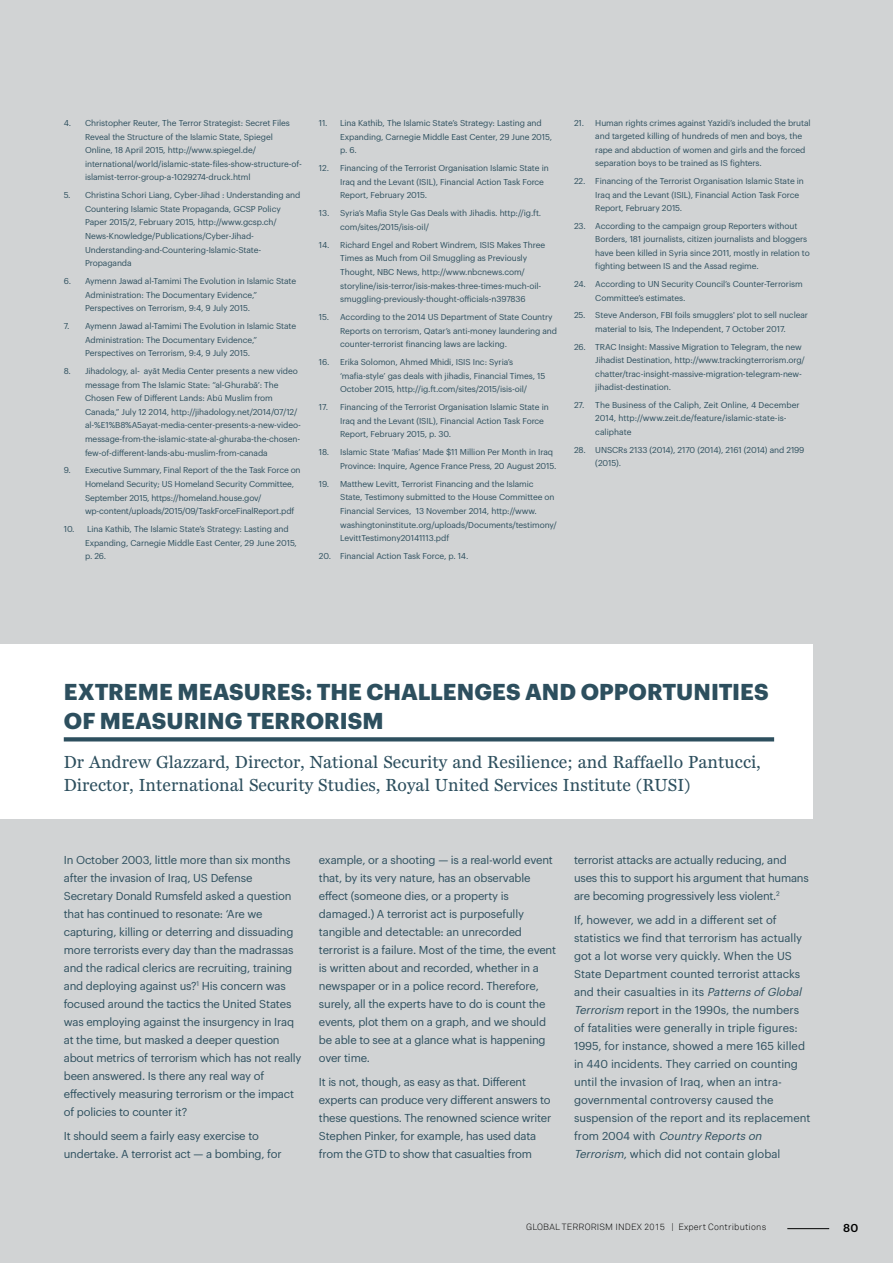
<style>
.page{position:relative;width:893px;height:1263px;background:#d1d3d4}
.page>*{position:absolute;margin:0;border:0;box-sizing:border-box;transform-origin:0 0}
.t1{font:700 22.5px/28.5px "Graphik";letter-spacing:.005em;color:#2d4f5e}
.t2{font:18px/22.5px "Miller Daily Two";letter-spacing:.005em;color:#2d4f5e}
.t3{font:11.25px/18px "Graphik";letter-spacing:-.015em;color:#2d4f5e}
.t4{font:500 11.25px "Graphik";color:#000}
.t5{font:300 9px "Akkurat";letter-spacing:.02em;color:#000}
.t6{font:8.4px/13.6px "Graphik";letter-spacing:-.01em;color:#2d4f5e}
.s1{font-style:italic}
</style>
<div class="page">
<div style="left:0;top:644px;width:812px;height:175px;background:#fff"></div>
<svg style="left:64px;top:737px;width:710px;height:4px;background:#395967"></svg>
<hr style="left:787px;top:1228px;width:42px;height:1px;background:#000">
<p class="t6" style="left:85px;top:115px;width:218px;text-indent:-21px">4. Christopher Reuter, The Terror Strategist: Secret Files Reveal the Structure of the Islamic State, Spiegel Online, 18 April 2015, http://www.spiegel.de/ international/world/islamic-state-files-show-structure-of&shy;islamist-terror-group-a-1029274-druck.html</p>
<p class="t6" style="left:85px;top:188px;width:217px;text-indent:-21px">5. Christina Schori Liang, Cyber-Jihad : Understanding and Countering Islamic State Propaganda, GCSP Policy Paper 2015/2, February 2015, http://www.gcsp.ch/ News-Knowledge/Publications/Cyber-Jihad-Understanding-and-Countering-Islamic-State-Propaganda</p>
<p class="t6" style="left:85px;top:273px;width:213px;text-indent:-21px">6. Aymenn Jawad al-Tamimi The Evolution in Islamic State<br>Administration: The Documentary Evidence,”<br>Perspectives on Terrorism, 9:4, 9 July 2015.</p>
<p class="t6" style="left:85px;top:318px;width:213px;text-indent:-21px">7. Aymenn Jawad al-Tamimi The Evolution in Islamic State<br>Administration: The Documentary Evidence,”<br>Perspectives on Terrorism, 9:4, 9 July 2015.</p>
<p class="t6" style="left:85px;top:363px;width:217px;text-indent:-21px">8. Jihadology, al-Ḥayāt Media Center presents a new video message from The Islamic State: “al-Ghurabā’: The Chosen Few of Different Lands: Abū Muslim from Canada,” July 12 2014, http://jihadology.net/2014/07/12/ al-%E1%B8%A5ayat-media-center-presents-a-new-video&shy;message-from-the-islamic-state-al-ghuraba-the-chosen&shy;few-of-different-lands-abu-muslim-from-canada</p>
<p class="t6" style="left:85px;top:463px;width:217px;text-indent:-21px">9. Executive Summary, Final Report of the the Task Force on Homeland Security; US Homeland Security Committee, September 2015, https://homeland.house.gov/ wp-content/uploads/2015/09/TaskForceFinalReport.pdf</p>
<p class="t6" style="left:85px;top:521px;width:213px;text-indent:-21px">10. Lina Kathib, The Islamic State’s Strategy: Lasting and<br>Expanding, Carnegie Middle East Center, 29 June 2015, p. 26.</p>
<p class="t6" style="left:340px;top:115px;width:213px;text-indent:-21px">11. Lina Kathib, The Islamic State’s Strategy: Lasting and<br>Expanding, Carnegie Middle East Center, 29 June 2015, p. 6.</p>
<p class="t6" style="left:340px;top:160px;width:210px;text-indent:-21px">12. Financing of the Terrorist Organisation Islamic State in<br>Iraq and the Levant (ISIL), Financial Action Task Force<br>Report, February 2015.</p>
<p class="t6" style="left:340px;top:206px;width:203px;text-indent:-21px">13. Syria’s Mafia Style Gas Deals with Jihadis. http://ig.ft. com/sites/2015/isis-oil/</p>
<p class="t6" style="left:340px;top:237px;width:206px;text-indent:-21px">14. Richard Engel and Robert Windrem, ISIS Makes Three Times as Much from Oil Smuggling as Previously Thought, NBC News, http://www.nbcnews.com/ storyline/isis-terror/isis-makes-three-times-much-oil&shy;smuggling-previously-thought-officials-n397836</p>
<p class="t6" style="left:340px;top:309px;width:218px;text-indent:-21px">15. According to the 2014 US Department of State Country<br>Reports on terrorism, Qatar’s anti-money laundering and counter-terrorist financing laws are lacking.</p>
<p class="t6" style="left:340px;top:354px;width:207px;text-indent:-21px">16. Erika Solomon, Ahmed Mhidi, ISIS Inc: Syria’s ‘mafia-style’ gas deals with jihadis, Financial Times, 15<br>October 2015, http://ig.ft.com/sites/2015/isis-oil/</p>
<p class="t6" style="left:340px;top:400px;width:210px;text-indent:-21px">17. Financing of the Terrorist Organisation Islamic State in<br>Iraq and the Levant (ISIL), Financial Action Task Force<br>Report, February 2015, p. 30.</p>
<p class="t6" style="left:340px;top:445px;width:218px;text-indent:-21px">18. Islamic State ‘Mafias’ Made $11 Million Per Month in Iraq<br>Province: Inquire, Agence France Press, 20 August 2015.</p>
<p class="t6" style="left:340px;top:476px;width:218px;text-indent:-21px">19. Matthew Levitt, Terrorist Financing and the Islamic State, Testimony submitted to the House Committee on Financial Services, 13 November 2014, http://www. washingtoninstitute.org/uploads/Documents/testimony/ LevittTestimony20141113.pdf</p>
<p class="t6" style="left:319px;top:549px;width:151px">20. Financial Action Task Force, p. 14.</p>
<p class="t6" style="left:595px;top:115px;width:217px;text-indent:-21px">21. Human rights crimes against Yazidi’s included the brutal and targeted killing of hundreds of men and boys, the rape and abduction of women and girls and the forced separation boys to be trained as IS fighters.</p>
<p class="t6" style="left:595px;top:174px;width:210px;text-indent:-21px">22. Financing of the Terrorist Organisation Islamic State in<br>Iraq and the Levant (ISIL), Financial Action Task Force<br>Report, February 2015.</p>
<p class="t6" style="left:595px;top:218px;width:216px;text-indent:-21px">23. According to the campaign group Reporters without Borders, 181 journalists, citizen journalists and bloggers have been killed in Syria since 2011, mostly in relation to fighting between IS and the Assad regime.</p>
<p class="t6" style="left:595px;top:277px;width:209px;text-indent:-21px">24. According to UN Security Council’s Counter-Terrorism<br>Committee’s estimates.</p>
<p class="t6" style="left:574px;top:308px;width:236px;text-align:center">25. Steve Anderson, FBI foils smugglers' plot to sell nuclear material to Isis, The Independent, 7 October 2017.</p>
<p class="t6" style="left:595px;top:339px;width:211px;text-indent:-21px">26. TRAC Insight: Massive Migration to Telegram, the new Jihadist Destination, http://www.trackingterrorism.org/ chatter/trac-insight-massive-migration-telegram-new&shy;jihadist-destination.</p>
<p class="t6" style="left:595px;top:397px;width:206px;text-indent:-21px">27. The Business of the Caliph, Zeit Online, 4 December<br>2014, http://www.zeit.de/feature/islamic-state-is&shy;caliphate</p>
<p class="t6" style="left:595px;top:442px;width:211px;text-indent:-21px">28. UNSCRs 2133 (2014), 2170 (2014), 2161 (2014) and 2199 (2015).</p>
<h1 class="t1" style="left:64px;top:676px;width:706px">EXTREME MEASURES: THE CHALLENGES AND OPPORTUNITIES<br>OF MEASURING TERRORISM</h1>
<h2 class="t2" style="left:64px;top:751px;width:698px">Dr Andrew Glazzard, Director, National Security and Resilience; and Raffaello Pantucci,<br>Director, International Security Studies, Royal United Services Institute (RUSI)</h2>
<p class="t3" style="left:64px;top:849px;width:239px">In October 2003, little more than six months after the invasion of Iraq, US Defense Secretary Donald Rumsfeld asked a question that has continued to resonate: ‘Are we capturing, killing or deterring and dissuading more terrorists every day than the madrassas and the radical clerics are recruiting, training and deploying against us?<sup>1</sup> His concern was focused around the tactics the United States was employing against the insurgency in Iraq at the time, but masked a deeper question about metrics of terrorism which has not really been answered. Is there any real way of effectively measuring terrorism or the impact of policies to counter it?</p>
<h3 class="t3" style="left:64px;top:1126px;width:219px">It should seem a fairly easy exercise to undertake. A terrorist act — a bombing, for</h3>
<p class="t3" style="left:319px;top:849px;width:239px">example, or a shooting — is a real-world event that, by its very nature, has an observable effect (someone dies, or a property is damaged.) A terrorist act is purposefully tangible and detectable: an unrecorded terrorist is a failure. Most of the time, the event is written about and recorded, whether in a newspaper or in a police record. Therefore, surely, all the experts have to do is count the events, plot them on a graph, and we should be able to see at a glance what is happening over time.</p>
<h3 class="t3" style="left:319px;top:1072px;width:234px">It is not, though, as easy as that. Different experts can produce very different answers to these questions. The renowned science writer Stephen Pinker, for example, has used data from the GTD to show that casualties from</h3>
<h3 class="t3" style="left:574px;top:849px;width:236px">terrorist attacks are actually reducing, and uses this to support his argument that humans are becoming progressively less violent.<sup>2</sup></h3>
<p class="t3" style="left:574px;top:910px;width:238px">If, however, we add in a different set of statistics we find that terrorism has actually got a lot worse very quickly. When the US State Department counted terrorist attacks and their casualties in its <span class="s1">PatternsofGlobal Terrorism</span> report in the 1990s, the numbers of fatalities were generally in triple figures:<br>1995, for instance, showed a mere 165 killed in 440 incidents. They carried on counting until the invasion of Iraq, when an intra&shy;governmental controversy caused the suspension of the report and its replacement f r o m 2 0 0 4 w i t h <span class="s1">Country Reportson Terrorism</span>, which did not contain global</p>
<p class="t5" style="left:526px;top:1221px;width:242px">GLOBAL TERRORISM INDEX 2015 | Expert Contributions</p>
<h3 class="t4" style="left:843px;top:1220px;width:17px">80</h3>
</div>
